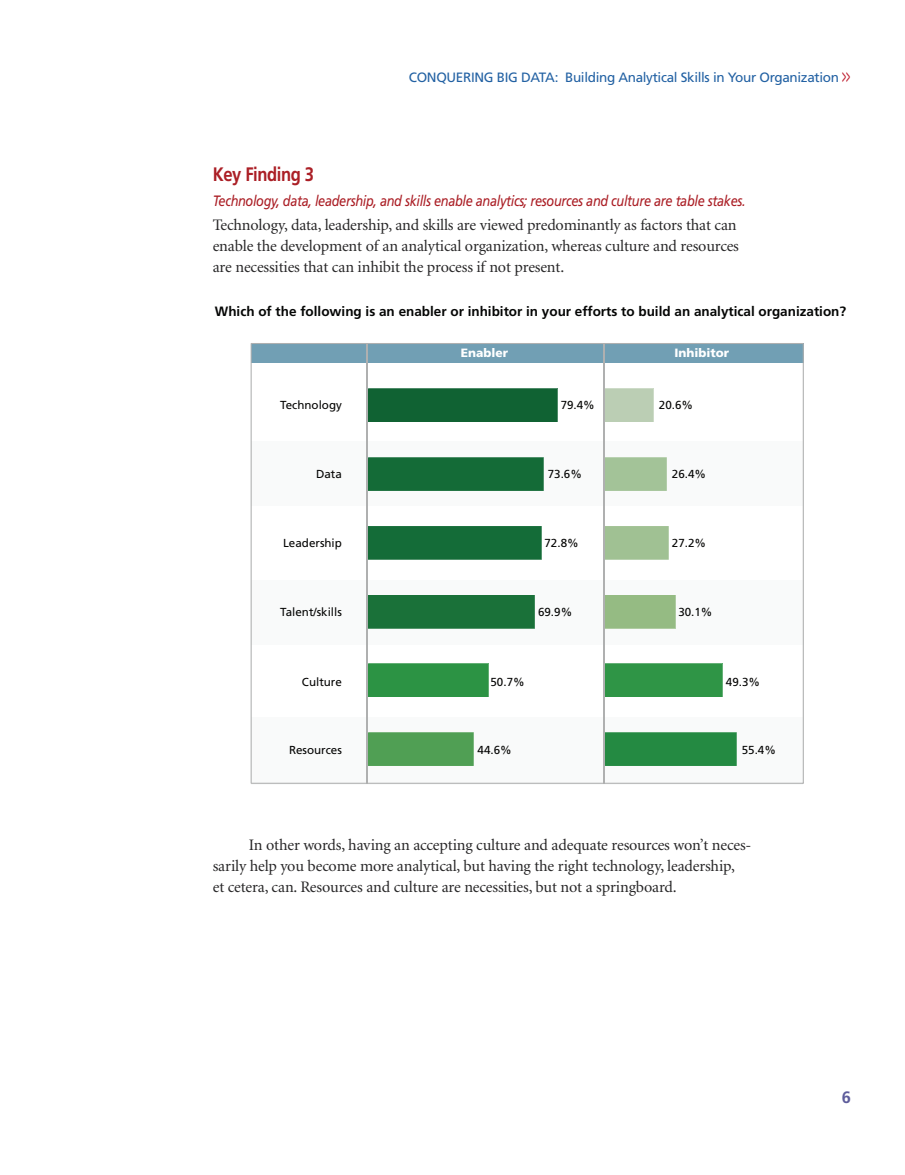
<style>
.page{position:relative;width:905px;height:1175px;background:#fff}
.page>*{position:absolute;margin:0;border:0;box-sizing:border-box;transform-origin:0 0}
.t1{font:700 19.5px "Frutiger";letter-spacing:-.025em;color:#ab1f26;scale:.85 1}
.t2{font:700 16.5px "Frutiger";color:#5d5c9b}
.t3{font:16.05px/21px "Minion";letter-spacing:-.01em;color:#272627}
.t4{font:italic 15px "Frutiger";letter-spacing:-.025em;color:#ab1f26;scale:.85 1}
.t5{font:700 13.5px "Frutiger";color:#050605}
.t6{font:13.5px "Frutiger";letter-spacing:-.025em;color:#2261a3}
.t7{font:900 12px "Frutiger";color:#fff}
.t8{font:11.55px "Frutiger";color:#050504}
.s1{font-size:19.5px;color:#c02333}
</style>
<div class="page">
<svg style="left:250px;top:343px;width:553px;height:440px"></svg>
<p class="t6" style="left:409px;top:72px;width:443px">CONQUERING BIG DATA: Building Analytical Skills in Your Organization <span class="s1">&gt;&gt;</span></p>
<p class="t1" style="left:213px;top:166px;width:120px">Key Finding 3</p>
<p class="t4" style="left:213px;top:195px;width:628px">Technology, data, leadership, and skills enable analytics; resources and culture are table stakes.</p>
<p class="t3" style="left:213px;top:216px;width:527px">Technology, data, leadership, and skills are viewed predominantly as factors that can enable the development of an analytical organization, whereas culture and resources are necessities that can inhibit the process if not present.</p>
<p class="t5" style="left:215px;top:306px;width:633px">Which of the following is an enabler or inhibitor in your efforts to build an analytical organization?</p>
<p class="t7" style="left:461px;top:348px;width:49px">Enabler</p>
<p class="t7" style="left:674px;top:348px;width:56px">Inhibitor</p>
<p class="t8" style="left:280px;top:400px;width:63px">Technology</p>
<p class="t8" style="left:560px;top:400px;width:36px">79.4%</p>
<p class="t8" style="left:659px;top:400px;width:36px">20.6%</p>
<p class="t8" style="left:316px;top:469px;width:27px">Data</p>
<p class="t8" style="left:547px;top:469px;width:36px">73.6%</p>
<p class="t8" style="left:672px;top:469px;width:36px">26.4%</p>
<p class="t8" style="left:283px;top:538px;width:60px">Leadership</p>
<p class="t8" style="left:544px;top:538px;width:36px">72.8%</p>
<p class="t8" style="left:672px;top:538px;width:36px">27.2%</p>
<p class="t8" style="left:280px;top:607px;width:63px">Talent/skills</p>
<p class="t8" style="left:538px;top:607px;width:36px">69.9%</p>
<p class="t8" style="left:678px;top:607px;width:36px">30.1%</p>
<p class="t8" style="left:302px;top:677px;width:42px">Culture</p>
<p class="t8" style="left:490px;top:677px;width:36px">50.7%</p>
<p class="t8" style="left:726px;top:677px;width:36px">49.3%</p>
<p class="t8" style="left:289px;top:745px;width:54px">Resources</p>
<p class="t8" style="left:477px;top:745px;width:36px">44.6%</p>
<p class="t8" style="left:741px;top:745px;width:36px">55.4%</p>
<p class="t3" style="left:213px;top:836px;width:540px;text-indent:36px">In other words, having an accepting culture and adequate resources won’t neces&shy;sarily help you become more analytical, but having the right technology, leadership,<br>et cetera, can. Resources and culture are necessities, but not a springboard.</p>
<p class="t2" style="left:841px;top:1090px;width:11px">6</p>
</div>
